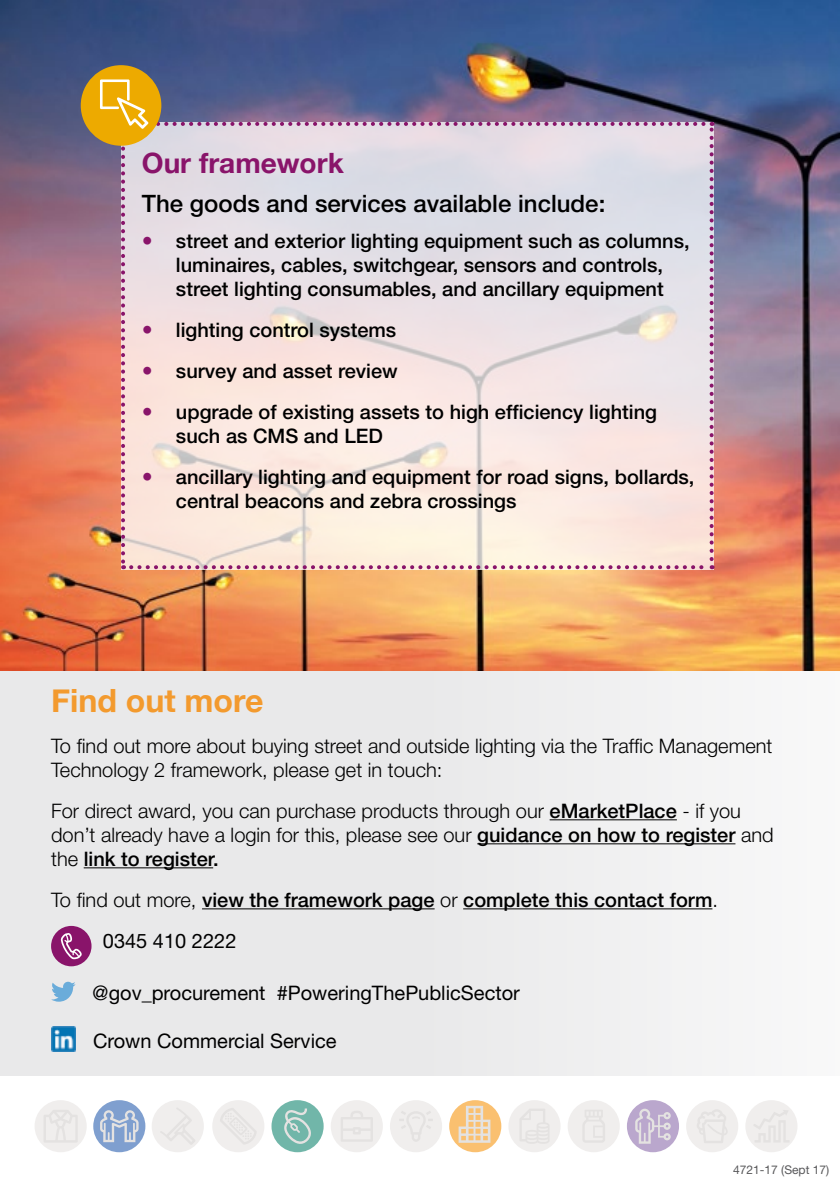
<style>
.page{position:relative;width:840px;height:1191px;background:#fff}
.page>*{position:absolute;margin:0;border:0;box-sizing:border-box;transform-origin:0 0}
.t1{font:700 32px "Helvetica Neue";color:#f39a2e}
.t2{font:700 28px "Helvetica Neue";color:#89146a}
.t3{font:500 24px "Helvetica Neue";color:#000}
.t4{font:500 20px/41px "Helvetica Neue";color:#000}
.t5{font:300 20px/24px "Helvetica Neue";color:#000}
.t6{font:20px "Helvetica Neue LT";color:#000}
.t7{font:12px "Helvetica Neue LT";color:#58585a}
.s1{font-weight:500}
.s2{font-weight:300}
</style>
<div class="page">
<img style="left:0;top:0;width:839px;height:670px">
<div style="left:0;top:671px;width:839px;height:404px;background:#e9e9ea"></div>
<div style="left:271px;top:1100px;width:52px;height:52px;background:#71b6a9;border-radius:50%"></div>
<div style="left:330px;top:1100px;width:52px;height:52px;background:#f0eeed;border-radius:50%"></div>
<div style="left:390px;top:1100px;width:52px;height:52px;background:#f0eeed;border-radius:50%"></div>
<div style="left:449px;top:1100px;width:52px;height:52px;background:#fac070;border-radius:50%"></div>
<div style="left:508px;top:1100px;width:52px;height:52px;background:#f0eeed;border-radius:50%"></div>
<div style="left:567px;top:1100px;width:52px;height:52px;background:#f0eeed;border-radius:50%"></div>
<div style="left:626px;top:1100px;width:52px;height:52px;background:#baa7cd;border-radius:50%"></div>
<div style="left:685px;top:1100px;width:52px;height:52px;background:#f0eeed;border-radius:50%"></div>
<div style="left:745px;top:1100px;width:52px;height:52px;background:#f0eeed;border-radius:50%"></div>
<div style="left:35px;top:1100px;width:52px;height:52px;background:#f0eeed;border-radius:50%"></div>
<div style="left:152px;top:1100px;width:52px;height:52px;background:#f0eeed;border-radius:50%"></div>
<div style="left:212px;top:1100px;width:52px;height:52px;background:#f0eeed;border-radius:50%"></div>
<svg style="left:341px;top:1111px;width:32px;height:30px"></svg>
<svg style="left:400px;top:1111px;width:32px;height:30px"></svg>
<svg style="left:520px;top:1109px;width:29px;height:34px"></svg>
<svg style="left:583px;top:1110px;width:21px;height:32px"></svg>
<svg style="left:635px;top:1108px;width:35px;height:35px"></svg>
<svg style="left:754px;top:1110px;width:35px;height:32px"></svg>
<svg style="left:697px;top:1110px;width:30px;height:33px"></svg>
<svg style="left:44px;top:1110px;width:33px;height:32px"></svg>
<svg style="left:220px;top:1108px;width:36px;height:36px"></svg>
<svg style="left:159px;top:1108px;width:36px;height:37px"></svg>
<svg style="left:284px;top:1108px;width:27px;height:36px"></svg>
<div style="left:93px;top:1100px;width:52px;height:52px;background:#7f9fcf;border-radius:50%"></div>
<svg style="left:100px;top:1110px;width:38px;height:32px"></svg>
<svg style="left:458px;top:1105px;width:32px;height:37px"></svg>
<hr style="left:549px;top:819px;width:127px;height:1px;background:#000">
<hr style="left:477px;top:843px;width:258px;height:1px;background:#000">
<hr style="left:84px;top:867px;width:129px;height:1px;background:#000">
<hr style="left:202px;top:908px;width:232px;height:1px;background:#000">
<hr style="left:463px;top:908px;width:249px;height:1px;background:#000">
<div style="left:51px;top:926px;width:40px;height:40px;background:#89146a;border-radius:50%"></div>
<svg style="left:61px;top:933px;width:21px;height:26px"></svg>
<svg style="left:51px;top:981px;width:25px;height:20px"></svg>
<img style="left:51px;top:1027px;width:25px;height:24px">
<div style="left:81px;top:65px;width:80px;height:81px;background:#edaa00;border-radius:50%"></div>
<svg style="left:100px;top:79px;width:613px;height:490px;background:#e0d2d3"></svg>
<h2 class="t2" style="left:142px;top:141px;width:203px">Our framework</h2>
<p class="t3" style="left:142px;top:189px;width:464px">The goods and services available include:</p>
<p class="t4" style="left:176px;top:228px;width:515px;line-height:24px">street and exterior lighting equipment such as columns, luminaires, cables, switchgear, sensors and controls, street lighting consumables, and ancillary equipment</p>
<p class="t4" style="left:176px;top:309px;width:482px">lighting control systems<br>survey and asset review<br>upgrade of existing assets to high efficiency lighting</p>
<p class="t4" style="left:176px;top:415px;width:520px">such as CMS and LED<br>ancillary lighting and equipment for road signs, bollards,</p>
<p class="t4" style="left:176px;top:480px;width:342px">central beacons and zebra crossings</p>
<h1 class="t1" style="left:51px;top:675px;width:214px">Find out more</h1>
<p class="t5" style="left:51px;top:733px;width:722px">To find out more about buying street and outside lighting via the Traffic Management<br>Technology 2 framework, please get in touch:</p>
<p class="t5" style="left:51px;top:798px;width:723px">For direct award, you can purchase products through our <span class="s1">eMarketPlace</span> - if you don’t already have a login for this, please see our <span class="s1">guidance on how to register</span> and the <span class="s1">link to register.</span></p>
<p class="t4" style="left:51px;top:879px;width:668px"><span class="s2">To find out more,</span> view the framework page <span class="s2">or</span> complete this contact form<span class="s2">.</span></p>
<p class="t6" style="left:103px;top:929px;width:135px">0345 410 2222</p>
<p class="t6" style="left:93px;top:981px;width:428px">@gov_procurement #PoweringThePublicSector</p>
<p class="t6" style="left:93px;top:1028px;width:245px">Crown Commercial Service</p>
<p class="t7" style="left:732px;top:1162px;width:98px">4721-17 (Sept 17)</p>
</div>
